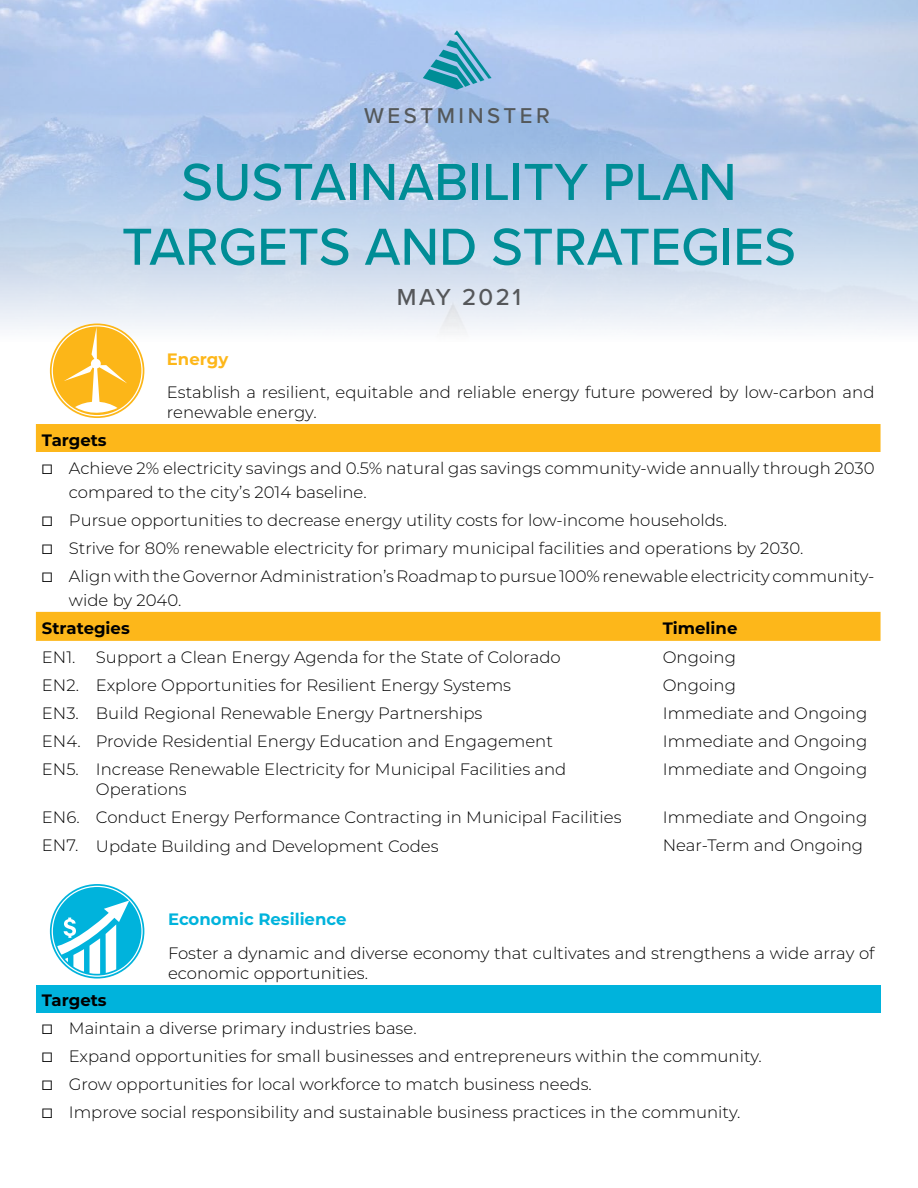
<style>
.page{position:relative;width:918px;height:1188px;background:#fff}
.page>*{position:absolute;margin:0;border:0;box-sizing:border-box;transform-origin:0 0}
.t1{font:500 54px/64.8px "Proxima Nova";color:#008d96;text-align:center}
.t2{font:500 24px "Proxima Nova";letter-spacing:.1em;color:#55575a}
.t3{font:500 22.2px "Proxima Nova";letter-spacing:.16em;color:#54585a}
.t4{font:300 16.5px/27.9px "Montserrat";color:#000}
.t5{font:700 16.5px "Montserrat";color:#000}
.t6{font:700 16.5px "Montserrat";color:#00b3dc}
.t7{font:700 16.5px "Montserrat";color:#fdb71a}
.s1{font-weight:700}
.s2{font-family:"Proxima Nova";font-weight:400}
</style>
<div class="page">
<img style="left:0;top:0;width:918px;height:333px">
<svg style="left:423px;top:30px;width:69px;height:60px"></svg>
<svg style="left:36px;top:424px;width:845px;height:217px"></svg>
<svg style="left:52px;top:325px;width:91px;height:92px"></svg>
<div style="left:36px;top:985px;width:845px;height:28px;background:#00b3dc"></div>
<svg style="left:52px;top:886px;width:91px;height:91px"></svg>
<h3 class="t3" style="left:364px;top:99px;width:187px">WESTMINSTER</h3>
<h1 class="t1" style="left:122px;top:148px;width:676px">SUSTAINABILITY PLAN<br>TARGETS AND STRATEGIES</h1>
<h2 class="t2" style="left:397px;top:279px;width:126px">MAY 2021</h2>
<p class="t7" style="left:167px;top:347px;width:63px">Energy</p>
<p class="t4" style="left:167px;top:382px;width:709px;line-height:19.8px">Establish a resilient, equitable and reliable energy future powered by low-carbon and renewable energy.</p>
<p class="t4" style="left:42px;top:426px;width:834px"><span class="s1">Targets<br></span><span class="s2">☐</span> Achieve 2% electricity savings and 0.5% natural gas savings community-wide annually through 2030</p>
<p class="t4" style="left:42px;top:478px;width:834px;text-indent:27px">compared to the city’s 2014 baseline.<br><span class="s2">☐</span> Pursue opportunities to decrease energy utility costs for low-income households.<br><span class="s2">☐</span> Strive for 80% renewable electricity for primary municipal facilities and operations by 2030.<br><span class="s2">☐</span> Align with the Governor Administration’s Roadmap to pursue 100% renewable electricity community-</p>
<p class="t4" style="left:69px;top:586px;width:114px">wide by 2040.</p>
<p class="t5" style="left:42px;top:616px;width:89px">Strategies</p>
<p class="t5" style="left:663px;top:616px;width:76px">Timeline</p>
<p class="t4" style="left:42px;top:643px;width:520px">EN1. Support a Clean Energy Agenda for the State of Colorado</p>
<p class="t4" style="left:663px;top:643px;width:75px">Ongoing</p>
<p class="t4" style="left:42px;top:670px;width:471px">EN2. Explore Opportunities for Resilient Energy Systems</p>
<p class="t4" style="left:663px;top:670px;width:75px">Ongoing</p>
<p class="t4" style="left:42px;top:698px;width:442px">EN3. Build Regional Renewable Energy Partnerships</p>
<p class="t4" style="left:663px;top:698px;width:206px">Immediate and Ongoing</p>
<p class="t4" style="left:42px;top:727px;width:513px">EN4. Provide Residential Energy Education and Engagement</p>
<p class="t4" style="left:663px;top:726px;width:206px">Immediate and Ongoing</p>
<p class="t4" style="left:96px;top:759px;width:472px;line-height:19.8px;text-indent:-54px">EN5. Increase Renewable Electricity for Municipal Facilities and<br>Operations</p>
<p class="t4" style="left:663px;top:755px;width:206px">Immediate and Ongoing</p>
<p class="t4" style="left:42px;top:803px;width:581px">EN6. Conduct Energy Performance Contracting in Municipal Facilities</p>
<p class="t4" style="left:663px;top:803px;width:206px">Immediate and Ongoing</p>
<p class="t4" style="left:42px;top:831px;width:398px">EN7. Update Building and Development Codes</p>
<p class="t4" style="left:663px;top:831px;width:202px">Near-Term and Ongoing</p>
<p class="t6" style="left:168px;top:908px;width:180px">Economic Resilience</p>
<p class="t4" style="left:168px;top:942px;width:708px;line-height:19.8px">Foster a dynamic and diverse economy that cultivates and strengthens a wide array of economic opportunities.</p>
<p class="t4" style="left:42px;top:986px;width:722px"><span class="s1">Targets<br></span><span class="s2">☐</span> Maintain a diverse primary industries base.<br><span class="s2">☐</span> Expand opportunities for small businesses and entrepreneurs within the community. <span class="s2">☐</span> Grow opportunities for local workforce to match business needs.<br><span class="s2">☐</span> Improve social responsibility and sustainable business practices in the community.</p>
</div>
